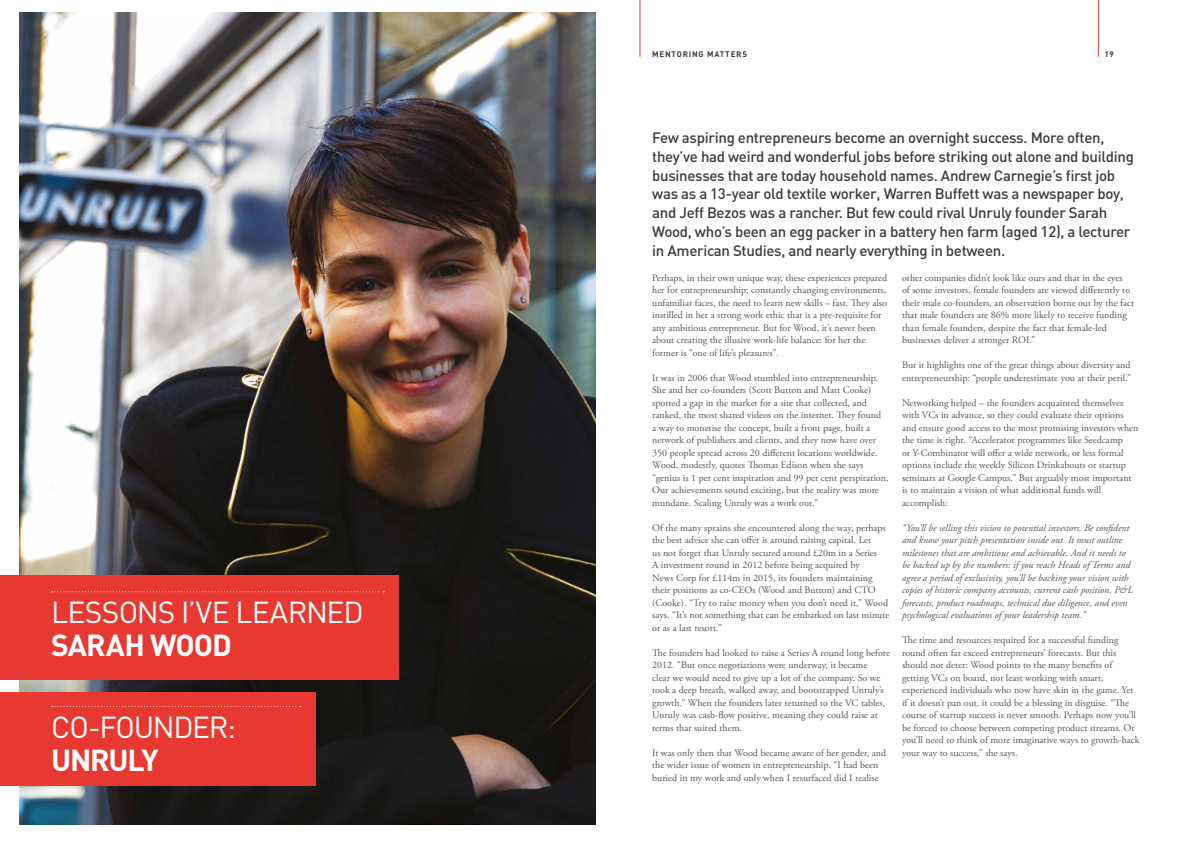
<style>
.page{position:relative;width:1191px;height:842px;background:#fff}
.page>*{position:absolute;margin:0;border:0;box-sizing:border-box;transform-origin:0 0}
.t1{font:30px "DIN";letter-spacing:-.035em;color:#fff}
.t2{font:700 30px "DIN";letter-spacing:-.04em;color:#fff}
.t3{font:500 15px/18.8px "DIN";letter-spacing:-.02em;color:#3c3c3b}
.t4{font:10px/12.5px "Adobe Garamond Pro";color:#575756}
.t5{font:italic 10px/12.5px "Adobe Garamond Pro";color:#575756}
.t6{font:700 8px "DIN";letter-spacing:.1em;color:#3c3c3b}
</style>
<div class="page">
<hr style="left:1097px;top:0;width:1px;height:57px;background:#e73932">
<hr style="left:639px;top:0;width:1px;height:57px;background:#e73932">
<img style="left:20px;top:13px;width:575px;height:812px">
<div style="left:0;top:575px;width:399px;height:104px;background:#e73932"></div>
<svg style="left:52px;top:591px;width:332px;height:1px"></svg>
<div style="left:0;top:692px;width:316px;height:94px;background:#e73932"></div>
<svg style="left:52px;top:706px;width:249px;height:1px"></svg>
<h1 class="t1" style="left:51px;top:594px;width:314px">LESSONS I’VE LEARNED</h1>
<h1 class="t2" style="left:51px;top:626px;width:182px">SARAH WOOD</h1>
<h1 class="t1" style="left:51px;top:708px;width:186px">CO-FOUNDER:</h1>
<h1 class="t2" style="left:51px;top:741px;width:109px">UNRULY</h1>
<p class="t6" style="left:652px;top:49px;width:96px">MENTORING MATTERS</p>
<p class="t6" style="left:1104px;top:49px;width:11px">19</p>
<p class="t3" style="left:652px;top:128px;width:483px">Few aspiring entrepreneurs become an overnight success. More often, they’ve had weird and wonderful jobs before striking out alone and building businesses that are today household names. Andrew Carnegie’s first job was as a 13-year old textile worker, Warren Buffett was a newspaper boy, and Jeff Bezos was a rancher. But few could rival Unruly founder Sarah Wood, who’s been an egg packer in a battery hen farm (aged 12), a lecturer in American Studies, and nearly everything in between.</p>
<p class="t4" style="left:652px;top:271px;width:236px">Perhaps, in their own unique way, these experiences prepared her for entrepreneurship: constantly changing environments, unfamiliar faces, the need to learn new skills – fast. They also instilled in her a strong work ethic that is a pre-requisite for any ambitious entrepreneur. But for Wood, it’s never been about creating the illusive work-life balance: for her the former is “one of life’s pleasures”.</p>
<p class="t4" style="left:652px;top:371px;width:238px">It was in 2006 that Wood stumbled into entrepreneurship.<br>She and her co-founders (Scott Button and Matt Cooke) spotted a gap in the market for a site that collected, and ranked, the most shared videos on the internet. They found<br>a way to monetise the concept, built a front page, built a network of publishers and clients, and they now have over 350 people spread across 20 different locations worldwide.<br>Wood, modestly, quotes Thomas Edison when she says “genius is 1 per cent inspiration and 99 per cent perspiration.<br>Our achievements sound exciting, but the reality was more mundane. Scaling Unruly was a work out.”</p>
<p class="t4" style="left:652px;top:521px;width:239px">Of the many sprains she encountered along the way, perhaps the best advice she can offer is around raising capital. Let<br>us not forget that Unruly secured around £20m in a Series<br>A investment round in 2012 before being acquired by<br>News Corp for £114m in 2015, its founders maintaining their positions as co-CEOs (Wood and Button) and CTO (Cooke). “Try to raise money when you don’t need it,” Wood says. “It’s not something that can be embarked on last minute or as a last resort.”</p>
<p class="t4" style="left:652px;top:646px;width:239px">The founders had looked to raise a Series A round long before 2012. “But once negotiations were underway, it became<br>clear we would need to give up a lot of the company. So we took a deep breath, walked away, and bootstrapped Unruly’s growth.” When the founders later returned to the VC tables, Unruly was cash-flow positive, meaning they could raise at terms that suited them.</p>
<p class="t4" style="left:652px;top:746px;width:235px">It was only then that Wood became aware of her gender, and the wider issue of women in entrepreneurship. “I had been buried in my work and only when I resurfaced did I realise</p>
<p class="t4" style="left:902px;top:271px;width:234px">other companies didn’t look like ours and that in the eyes<br>of some investors, female founders are viewed differently to their male co-founders, an observation borne out by the fact that male founders are 86% more likely to receive funding than female founders, despite the fact that female-led businesses deliver a stronger ROI.”</p>
<p class="t4" style="left:902px;top:359px;width:230px">But it highlights one of the great things about diversity and entrepreneurship: “people underestimate you at their peril.”</p>
<p class="t4" style="left:902px;top:396px;width:238px">Networking helped – the founders acquainted themselves with VCs in advance, so they could evaluate their options and ensure good access to the most promising investors when the time is right. “Accelerator programmes like Seedcamp<br>or Y-Combinator will offer a wide network, or less formal options include the weekly Silicon Drinkabouts or startup seminars at Google Campus.” But arguably most important is to maintain a vision of what additional funds will accomplish:</p>
<p class="t5" style="left:902px;top:521px;width:232px">“You’ll be selling this vision to potential investors. Be confident and know your pitch presentation inside out. It must outline milestones that are ambitious and achievable. And it needs to be backed up by the numbers: if you reach Heads of Terms and agree a period of exclusivity, you’ll be backing your vision with copies of historic company accounts, current cash position, P&amp;L forecasts, product roadmaps, technical due diligence, and even psychological evaluations of your leadership team.”</p>
<p class="t4" style="left:902px;top:634px;width:239px">The time and resources required for a successful funding round often far exceed entrepreneurs’ forecasts. But this should not deter: Wood points to the many benefits of getting VCs on board, not least working with smart, experienced individuals who now have skin in the game. Yet if it doesn’t pan out, it could be a blessing in disguise. “The course of startup success is never smooth. Perhaps now you’ll be forced to choose between competing product streams. Or you’ll need to think of more imaginative ways to growth-hack your way to success,” she says.</p>
</div>
